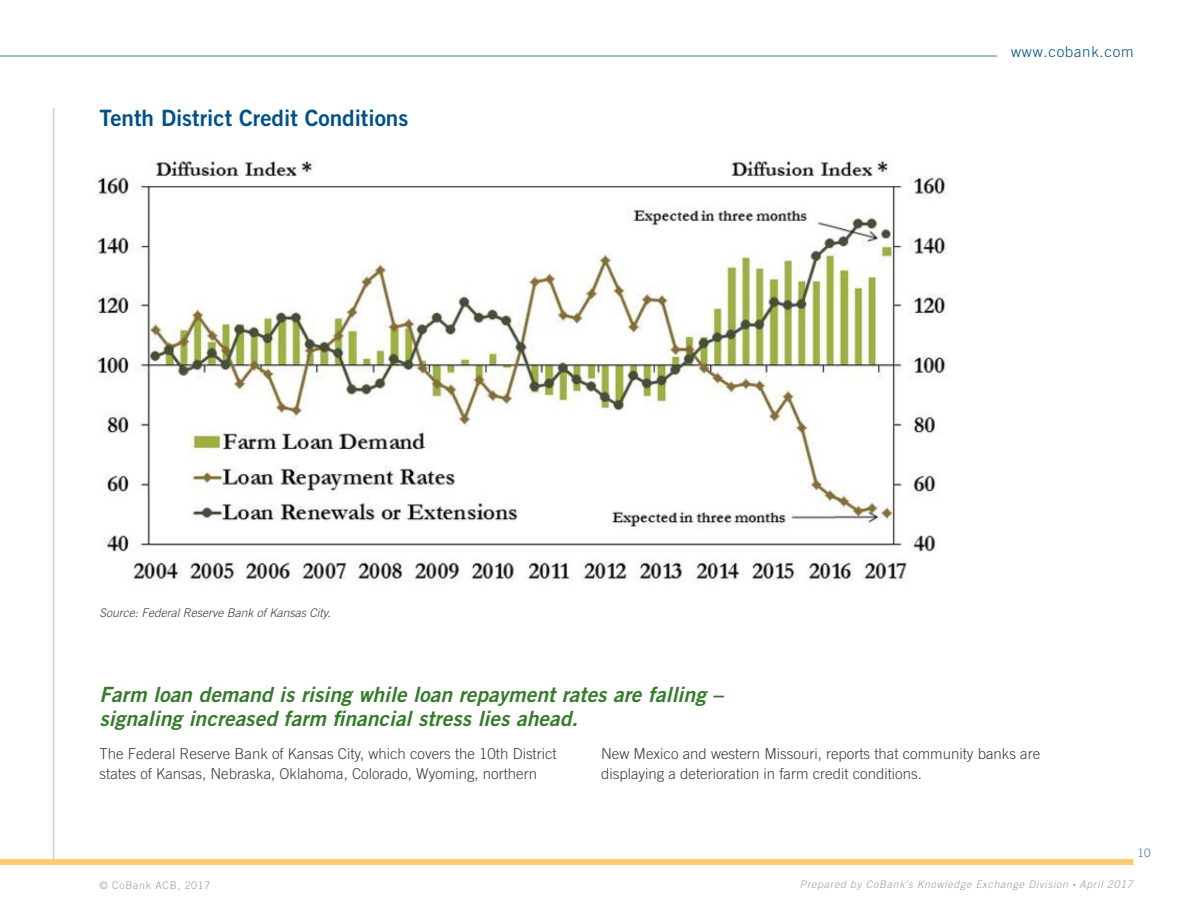
<style>
.page{position:relative;width:1188px;height:918px;background:#fff}
.page>*{position:absolute;margin:0;border:0;box-sizing:border-box;transform-origin:0 0}
.Exhibit_Head_Big{font:22.5px "Trade Gothic Bold Two";color:#005187}
.Green_KED_Section_Hd{font:italic 21px/24px "Trade Gothic Bold Two";letter-spacing:.005em;color:#357b2b}
.Text_-_basic{font:300 15px/20.2px "Trade Gothic";color:#3e3d3e}
.t1{font:300 15px "Trade Gothic";letter-spacing:.05em;color:#005187}
.Exhibit_Caption_Sour{font:italic 300 12px "Trade Gothic";color:#3e3d3e}
.t2{font:300 11.7px "Trade Gothic";color:#4e769b}
.t3{font:italic 300 10.5px "Trade Gothic";letter-spacing:.07em;color:#9d9da1}
.t4{font:300 10.5px "Trade Gothic";letter-spacing:.07em;color:#9d9da1}
.s1{font-size:6px}
</style>
<div class="page">
<hr style="left:53px;top:108px;width:1px;height:754px;background:#a3a3a7">
<div style="left:0;top:859px;width:1134px;height:6px;background:#fecb73"></div>
<hr style="left:0;top:56px;width:997px;height:1px;background:#4e769b">
<img style="left:96px;top:160px;width:852px;height:422px">
<p class="Exhibit_Head_Big" style="left:100px;top:104px;width:310px">Tenth District Credit Conditions</p>
<p class="Exhibit_Caption_Sour" style="left:100px;top:606px;width:233px">Source: Federal Reserve Bank of Kansas City.</p>
<p class="Green_KED_Section_Hd" style="left:100px;top:682px;width:625px">Farm loan demand is rising while loan repayment rates are falling – signaling increased farm financial stress lies ahead.</p>
<p class="t1" style="left:1011px;top:42px;width:124px">www.cobank.com</p>
<p class="Text_-_basic" style="left:100px;top:743px;width:459px">The Federal Reserve Bank of Kansas City, which covers the 10th District states of Kansas, Nebraska, Oklahoma, Colorado, Wyoming, northern</p>
<p class="Text_-_basic" style="left:601px;top:743px;width:441px">New Mexico and western Missouri, reports that community banks are displaying a deterioration in farm credit conditions.</p>
<p class="t2" style="left:1138px;top:846px;width:14px">10</p>
<p class="t4" style="left:100px;top:879px;width:112px">© CoBank ACB, 2017</p>
<p class="t3" style="left:800px;top:878px;width:334px">Prepared by CoBank’s Knowledge Exchange Division <span class="s1">•</span> April 2017</p>
</div>
